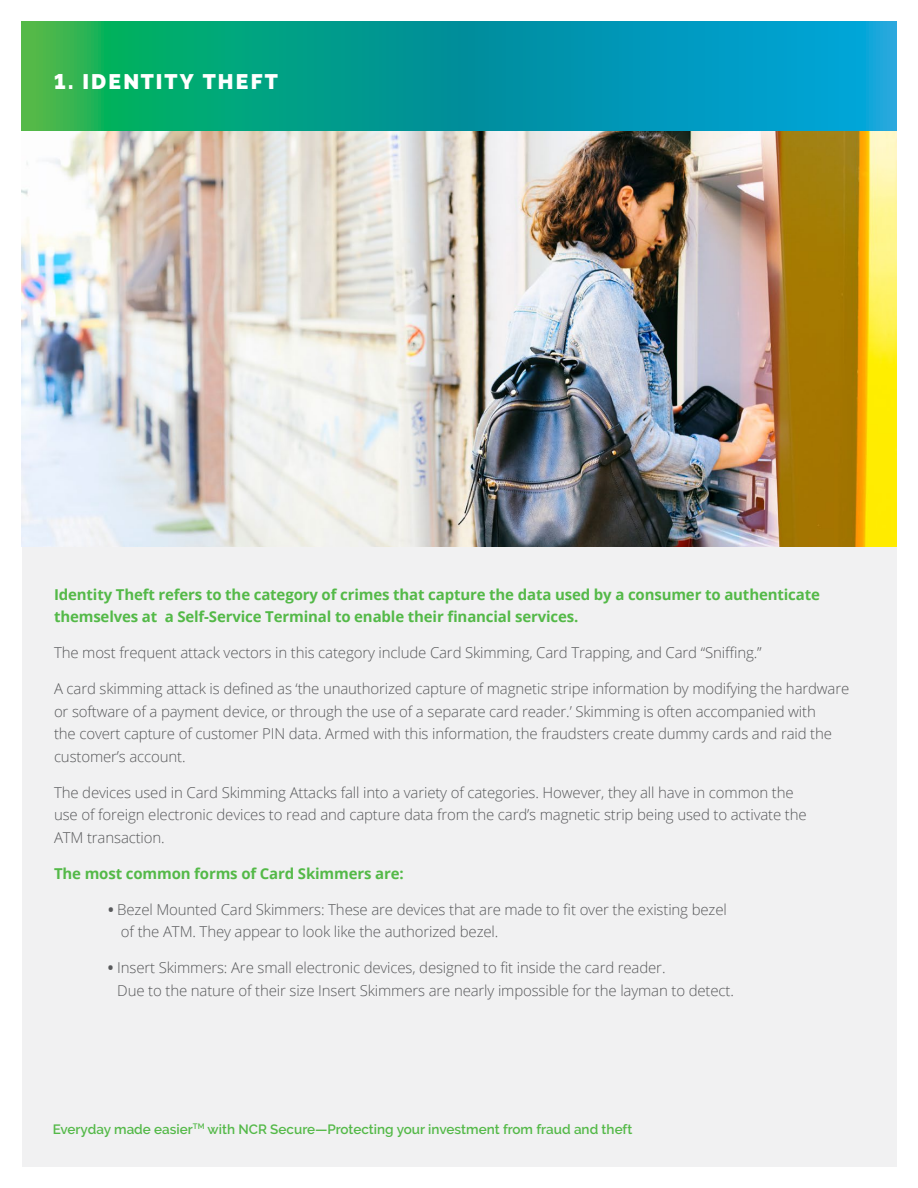
<style>
.page{position:relative;width:918px;height:1188px;background:#fff}
.page>*{position:absolute;margin:0;border:0;box-sizing:border-box;transform-origin:0 0}
.t1{font:900 21px "Raleway";letter-spacing:.105em;color:#fff}
.t2{font:300 15px/22.5px "Open Sans";letter-spacing:-.01em;color:#58595b}
.t3{font:700 15px/22.5px "Open Sans";letter-spacing:-.01em;color:#54b948}
.t4{font:600 13.5px "Raleway";color:#54b948}
.s1{font-weight:700}
</style>
<div class="page">
<div style="left:22px;top:22px;width:874px;height:1144px;background:#f1f1f2"></div>
<svg style="left:22px;top:22px;width:874px;height:110px;background:#089f9a"></svg>
<img style="left:22px;top:132px;width:874px;height:414px">
<h1 class="t1" style="left:54px;top:69px;width:225px">1. IDENTITY THEFT</h1>
<p class="t3" style="left:54px;top:582px;width:767px">Identity Theft refers to the category of crimes that capture the data used by a consumer to authenticate themselves at a Self-Service Terminal to enable their financial services.</p>
<p class="t2" style="left:54px;top:641px;width:709px">The most frequent attack vectors in this category include Card Skimming, Card Trapping, and Card “Sniffing.”</p>
<p class="t2" style="left:54px;top:677px;width:797px">A card skimming attack is defined as ‘the unauthorized capture of magnetic stripe information by modifying the hardware or software of a payment device, or through the use of a separate card reader.’ Skimming is often accompanied with<br>the covert capture of customer PIN data. Armed with this information, the fraudsters create dummy cards and raid the customer’s account.</p>
<p class="t2" style="left:54px;top:780px;width:754px">The devices used in Card Skimming Attacks fall into a variety of categories. However, they all have in common the use of foreign electronic devices to read and capture data from the card’s magnetic strip being used to activate the<br>ATM transaction.</p>
<p class="t3" style="left:54px;top:861px;width:351px">The most common forms of Card Skimmers are:</p>
<p class="t2" style="left:121px;top:897px;width:607px;text-indent:-13px"><span class="s1">•</span> Bezel Mounted Card Skimmers: These are devices that are made to fit over the existing bezel of the ATM. They appear to look like the authorized bezel.</p>
<p class="t2" style="left:117px;top:956px;width:618px;text-indent:-9px"><span class="s1">•</span> Insert Skimmers: Are small electronic devices, designed to fit inside the card reader.<br>Due to the nature of their size Insert Skimmers are nearly impossible for the layman to detect.</p>
<p class="t4" style="left:53px;top:1121px;width:581px">Everyday made easier<sup>TM</sup> with NCR Secure—Protecting your investment from fraud and theft</p>
</div>
